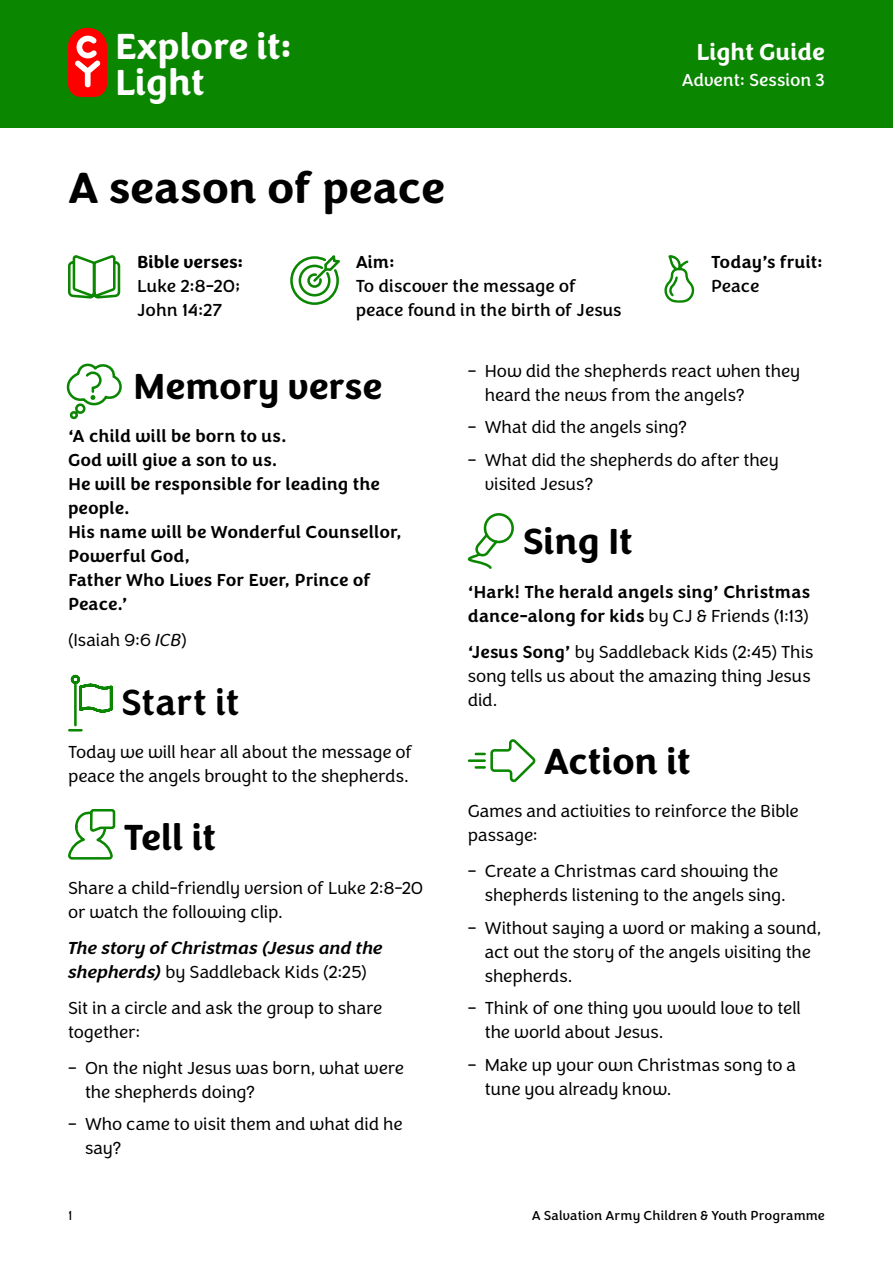
<style>
.page{position:relative;width:893px;height:1263px;background:#fff}
.page>*{position:absolute;margin:0;border:0;box-sizing:border-box;transform-origin:0 0}
.t1{font:700 45px "Congenial";letter-spacing:-.005em;color:#000}
.H2_-_Light{font:700 37.5px "Congenial";letter-spacing:-.01em;color:#000}
.t2{font:700 37.5px/36px "Congenial";letter-spacing:-.01em;color:#fff}
.H2_-_Light-2{font:500 37.5px "Congenial";letter-spacing:-.01em;color:#000}
.t3{font:700 24px "Congenial";letter-spacing:-.005em;color:#fff}
.Body_-_Standard{font:300 18px/24px "Congenial";letter-spacing:-.01em;color:#000}
.Bible_text{font:500 18px/24px "Congenial";color:#000}
.Body_-_Standard-2{font:18px/24px "Congenial";color:#000}
.Body_-_Standard-3{font:500 18px/24px "Congenial";letter-spacing:-.005em;color:#000}
.Body_-_Standard-4{font:italic 500 18px/24px "Congenial";letter-spacing:-.01em;color:#000}
.Section{font:500 18px "Congenial";letter-spacing:-.005em;color:#000}
.t4{font:18px "Congenial";color:#fff}
.Section-2{font:700 18px "Congenial";letter-spacing:.005em;color:#000}
.t5{font:13.5px "Congenial";letter-spacing:.005em;color:#000}
.t6{font:300 13.5px "Congenial";color:#000}
.s1{font-style:italic}
.s2{font-weight:300;font-style:normal}
.s3{font-weight:300}
.s4{font-weight:500}
</style>
<div class="page">
<div style="left:0;top:0;width:893px;height:128px;background:#0b8600"></div>
<svg style="left:68px;top:28px;width:39px;height:69px;background:#ea3a2e"></svg>
<svg style="left:66px;top:363px;width:56px;height:57px"></svg>
<svg style="left:68px;top:674px;width:48px;height:186px"></svg>
<svg style="left:290px;top:255px;width:50px;height:50px"></svg>
<svg style="left:68px;top:256px;width:53px;height:43px"></svg>
<svg style="left:467px;top:513px;width:47px;height:56px"></svg>
<svg style="left:467px;top:739px;width:69px;height:43px"></svg>
<svg style="left:664px;top:255px;width:31px;height:48px"></svg>
<h2 class="t2" style="left:115px;top:29px;width:179px">Explore it:<br>Light</h2>
<h3 class="t3" style="left:696px;top:37px;width:130px">Light Guide</h3>
<p class="t4" style="left:682px;top:69px;width:145px">Advent: Session 3</p>
<h1 class="t1" style="left:68px;top:159px;width:378px">A season of peace</h1>
<p class="Section-2" style="left:137px;top:251px;width:108px">Bible verses:</p>
<p class="Body_-_Standard-2" style="left:137px;top:274px;width:105px">Luke 2:8-20;<br>John 14:27</p>
<p class="Section" style="left:356px;top:251px;width:41px">Aim:</p>
<p class="Body_-_Standard-2" style="left:356px;top:274px;width:267px">To discover the message of peace found in the birth of Jesus</p>
<p class="Section" style="left:711px;top:251px;width:113px">Today’s fruit:</p>
<p class="Body_-_Standard-2" style="left:711px;top:274px;width:50px">Peace</p>
<h2 class="H2_-_Light" style="left:133px;top:363px;width:250px">Memory verse</h2>
<p class="Bible_text" style="left:68px;top:425px;width:220px">‘A child will be born to us.</p>
<p class="Bible_text" style="left:68px;top:449px;width:211px">God will give a son to us.</p>
<p class="Bible_text" style="left:68px;top:473px;width:313px">He will be responsible for leading the people.</p>
<p class="Bible_text" style="left:68px;top:521px;width:335px">His name will be Wonderful Counsellor,<br>Powerful God,</p>
<p class="Bible_text" style="left:68px;top:569px;width:304px">Father Who Lives For Ever, Prince of<br>Peace.’</p>
<p class="Body_-_Standard" style="left:68px;top:629px;width:120px">(Isaiah 9:6 <span class="s1">ICB</span>)</p>
<h2 class="H2_-_Light-2" style="left:121px;top:679px;width:120px">Start it</h2>
<p class="Body_-_Standard" style="left:68px;top:740px;width:346px">Today we will hear all about the message of peace the angels brought to the shepherds.</p>
<h2 class="H2_-_Light" style="left:124px;top:814px;width:94px">Tell it</h2>
<p class="Body_-_Standard" style="left:68px;top:876px;width:357px">Share a child-friendly version of Luke 2:8-20 or watch the following clip.</p>
<p class="Body_-_Standard-4" style="left:68px;top:936px;width:316px">The story of Christmas (Jesus and the shepherds) <span class="s2">by Saddleback Kids (2:25)</span></p>
<p class="Body_-_Standard" style="left:68px;top:996px;width:316px">Sit in a circle and ask the group to share together:</p>
<p class="Body_-_Standard" style="left:85px;top:1056px;width:320px;text-indent:-17px">– On the night Jesus was born, what were the shepherds doing?</p>
<p class="Body_-_Standard" style="left:85px;top:1112px;width:319px;text-indent:-17px">– Who came to visit them and what did he say?</p>
<p class="Body_-_Standard" style="left:485px;top:359px;width:317px;text-indent:-17px">– How did the shepherds react when they heard the news from the angels?</p>
<p class="Body_-_Standard" style="left:468px;top:415px;width:220px">– What did the angels sing?</p>
<p class="Body_-_Standard" style="left:485px;top:448px;width:296px;text-indent:-17px">– What did the shepherds do after they visited Jesus?</p>
<h2 class="H2_-_Light" style="left:522px;top:518px;width:112px">Sing It</h2>
<p class="Body_-_Standard-3" style="left:468px;top:580px;width:344px">‘Hark! The herald angels sing’ Christmas dance-along for kids <span class="s3">by CJ &amp; Friends (1:13)</span></p>
<p class="Body_-_Standard" style="left:468px;top:640px;width:347px"><span class="s4">‘Jesus Song’</span> by Saddleback Kids (2:45) This song tells us about the amazing thing Jesus did.</p>
<h2 class="H2_-_Light" style="left:544px;top:737px;width:148px">Action it</h2>
<p class="Body_-_Standard" style="left:468px;top:799px;width:333px">Games and activities to reinforce the Bible passage:</p>
<p class="Body_-_Standard" style="left:485px;top:859px;width:303px;text-indent:-17px">– Create a Christmas card showing the shepherds listening to the angels sing.</p>
<p class="Body_-_Standard" style="left:485px;top:916px;width:338px;text-indent:-17px">– Without saying a word or making a sound, act out the story of the angels visiting the shepherds.</p>
<p class="Body_-_Standard" style="left:485px;top:996px;width:318px;text-indent:-17px">– Think of one thing you would love to tell the world about Jesus.</p>
<p class="Body_-_Standard" style="left:485px;top:1053px;width:313px;text-indent:-17px">– Make up your own Christmas song to a tune you already know.</p>
<p class="t6" style="left:68px;top:1207px;width:6px">1</p>
<p class="t5" style="left:532px;top:1207px;width:295px">A Salvation Army Children &amp; Youth Programme</p>
</div>
